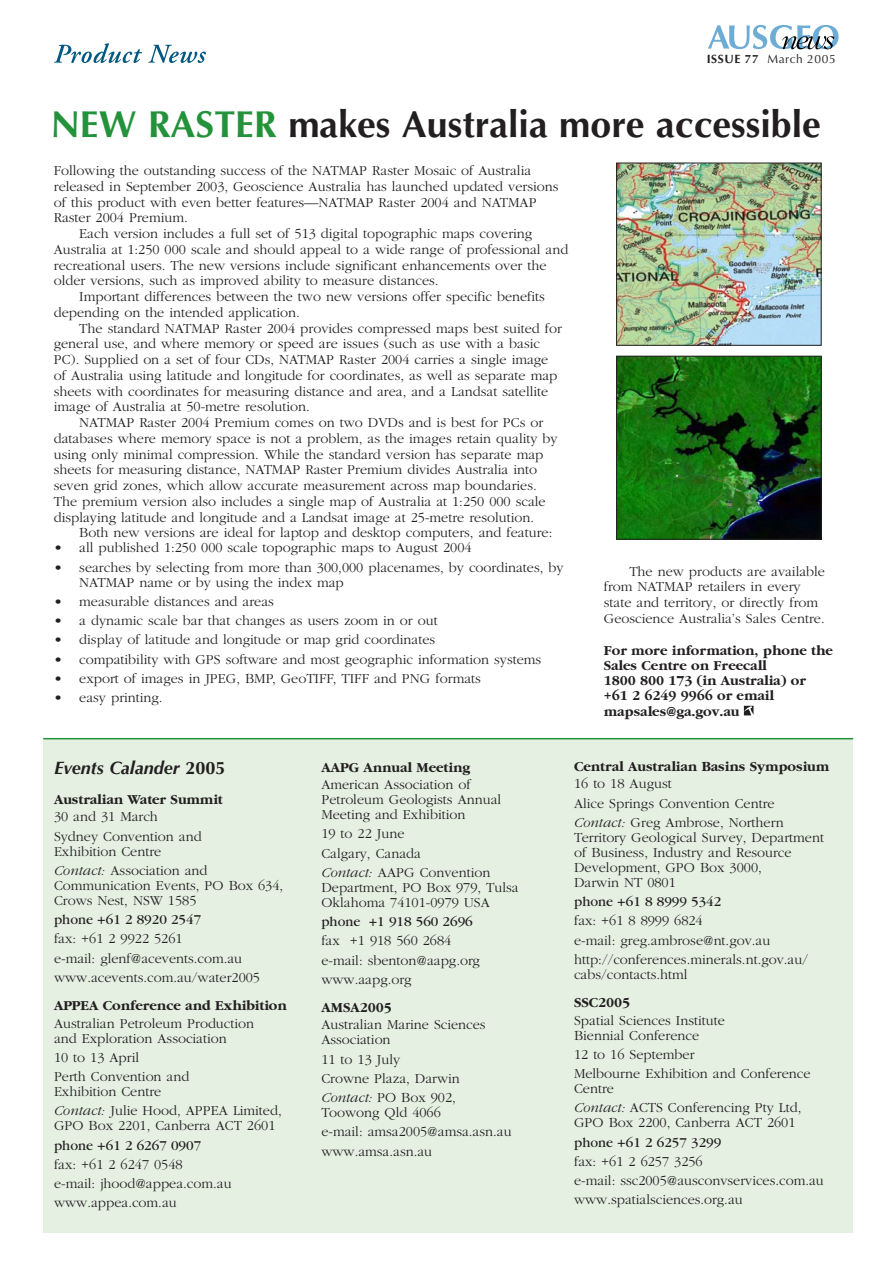
<style>
.page{position:relative;width:893px;height:1263px;background:#fff}
.page>*{position:absolute;margin:0;border:0;box-sizing:border-box;transform-origin:0 0}
.Header_1{font:700 37.5px "Optima";color:#231f20}
.Edit_header2{font:italic 700 18px "Optima";color:#231f20}
.Body__indent{font:300 14.25px/15.8px "Garamond";color:#231f20}
.EC_-_text{font:300 14.25px/15px "Garamond";color:#231f20}
.Dot_points{font:300 14.25px/15px "Garamond";color:#231f20}
.Body__1st_para{font:300 14.25px/15.8px "Garamond";color:#231f20}
.EC_-_header{font:700 14.25px "Garamond";color:#231f20}
.For_information{font:700 14.25px/15.1px "Garamond";color:#231f20}
.EC_-_text-2{font:14.25px "Garamond";color:#231f20}
.t1{font:12px "Optima";letter-spacing:.05em;color:#231f20}
.s1{font-weight:700}
.s2{color:#24923b}
.s3{font-style:normal}
.s4{font-style:italic}
</style>
<div class="page">
<svg style="left:708px;top:25px;width:131px;height:24px"></svg>
<svg style="left:54px;top:43px;width:152px;height:20px"></svg>
<div style="left:43px;top:738px;width:810px;height:494px;background:#e5f0e3"></div>
<img style="left:618px;top:165px;width:201px;height:179px">
<div style="left:616px;top:163px;width:205px;height:183px;border:1px solid #231f20"></div>
<img style="left:618px;top:358px;width:201px;height:180px">
<div style="left:616px;top:356px;width:205px;height:184px;border:1px solid #231f20"></div>
<svg style="left:744px;top:706px;width:9px;height:9px"></svg>
<hr style="left:43px;top:738px;width:810px;height:1px;background:#24923b">
<p class="t1" style="left:707px;top:52px;width:131px"><span class="s1">ISSUE 77</span> March 2005</p>
<p class="Header_1" style="left:51px;top:102px;width:771px"><span class="s2">NEW RASTER</span> makes Australia more accessible</p>
<p class="Body__1st_para" style="left:54px;top:163px;width:506px">Following the outstanding success of the NATMAP Raster Mosaic of Australia released in September 2003, Geoscience Australia has launched updated versions of this product with even better features—NATMAP Raster 2004 and NATMAP Raster 2004 Premium.</p>
<p class="Body__indent" style="left:54px;top:226px;width:516px;text-indent:26px">Each version includes a full set of 513 digital topographic maps covering Australia at 1:250 000 scale and should appeal to a wide range of professional and recreational users. The new versions include significant enhancements over the older versions, such as improved ability to measure distances.</p>
<p class="Body__indent" style="left:54px;top:289px;width:493px;text-indent:26px">Important differences between the two new versions offer specific benefits depending on the intended application.</p>
<p class="Body__indent" style="left:54px;top:320px;width:510px;text-indent:26px">The standard NATMAP Raster 2004 provides compressed maps best suited for general use, and where memory or speed are issues (such as use with a basic PC). Supplied on a set of four CDs, NATMAP Raster 2004 carries a single image of Australia using latitude and longitude for coordinates, as well as separate map sheets with coordinates for measuring distance and area, and a Landsat satellite image of Australia at 50-metre resolution.</p>
<p class="Body__indent" style="left:54px;top:415px;width:505px;text-indent:26px">NATMAP Raster 2004 Premium comes on two DVDs and is best for PCs or databases where memory space is not a problem, as the images retain quality by using only minimal compression. While the standard version has separate map sheets for measuring distance, NATMAP Raster Premium divides Australia into seven grid zones, which allow accurate measurement across map boundaries.<br>The premium version also includes a single map of Australia at 1:250 000 scale displaying latitude and longitude and a Landsat image at 25-metre resolution.</p>
<p class="Body__indent" style="left:79px;top:525px;width:475px">Both new versions are ideal for laptop and desktop computers, and feature:</p>
<p class="Dot_points" style="left:54px;top:541px;width:419px">• all published 1:250 000 scale topographic maps to August 2004</p>
<p class="Dot_points" style="left:79px;top:560px;width:486px;text-indent:-26px">• searches by selecting from more than 300,000 placenames, by coordinates, by<br>NATMAP name or by using the index map</p>
<p class="Dot_points" style="left:54px;top:594px;width:222px">• measurable distances and areas</p>
<p class="Dot_points" style="left:54px;top:613px;width:385px">• a dynamic scale bar that changes as users zoom in or out</p>
<p class="Dot_points" style="left:54px;top:633px;width:383px">• display of latitude and longitude or map grid coordinates</p>
<p class="Dot_points" style="left:54px;top:652px;width:489px">• compatibility with GPS software and most geographic information systems</p>
<p class="Dot_points" style="left:54px;top:671px;width:429px">• export of images in JPEG, BMP, GeoTIFF, TIFF and PNG formats</p>
<p class="Dot_points" style="left:54px;top:690px;width:110px">• easy printing.</p>
<p class="Body__indent" style="left:604px;top:564px;width:223px;text-indent:26px">The new products are available from NATMAP retailers in every state and territory, or directly from Geoscience Australia’s Sales Centre.</p>
<p class="For_information" style="left:604px;top:643px;width:231px">For more information, phone the<br>Sales Centre on Freecall<br>1800 800 173 (in Australia) or +61 2 6249 9966 or email mapsales@ga.gov.au</p>
<p class="Edit_header2" style="left:54px;top:757px;width:173px">Events Calander <span class="s3">2005</span></p>
<p class="EC_-_header" style="left:54px;top:792px;width:170px">Australian Water Summit</p>
<p class="EC_-_text" style="left:54px;top:810px;width:105px">30 and 31 March</p>
<p class="EC_-_text" style="left:54px;top:829px;width:149px">Sydney Convention and<br>Exhibition Centre</p>
<p class="EC_-_text" style="left:54px;top:863px;width:231px"><span class="s4">Contact:</span> Association and<br>Communication Events, PO Box 634,<br>Crows Nest, NSW 1585</p>
<p class="EC_-_text-2" style="left:54px;top:912px;width:149px">phone +61 2 8920 2547</p>
<p class="EC_-_text" style="left:54px;top:932px;width:130px">fax: +61 2 9922 5261</p>
<p class="EC_-_text" style="left:54px;top:951px;width:190px">e-mail: glenf@acevents.com.au</p>
<p class="EC_-_text" style="left:54px;top:970px;width:208px">www.acevents.com.au/water2005</p>
<p class="EC_-_header" style="left:54px;top:998px;width:234px">APPEA Conference and Exhibition</p>
<p class="EC_-_text" style="left:54px;top:1016px;width:202px">Australian Petroleum Production and Exploration Association</p>
<p class="EC_-_text" style="left:54px;top:1050px;width:87px">10 to 13 April</p>
<p class="EC_-_text" style="left:54px;top:1069px;width:137px">Perth Convention and<br>Exhibition Centre</p>
<p class="EC_-_text" style="left:54px;top:1103px;width:229px"><span class="s4">Contact:</span> Julie Hood, APPEA Limited,<br>GPO Box 2201, Canberra ACT 2601</p>
<p class="EC_-_text-2" style="left:54px;top:1138px;width:149px">phone +61 2 6267 0907</p>
<p class="EC_-_text" style="left:54px;top:1157px;width:130px">fax: +61 2 6247 0548</p>
<p class="EC_-_text" style="left:54px;top:1176px;width:179px">e-mail: jhood@appea.com.au</p>
<p class="EC_-_text" style="left:54px;top:1196px;width:124px">www.appea.com.au</p>
<p class="EC_-_header" style="left:321px;top:760px;width:150px">AAPG Annual Meeting</p>
<p class="EC_-_text" style="left:321px;top:777px;width:181px">American Association of<br>Petroleum Geologists Annual<br>Meeting and Exhibition</p>
<p class="EC_-_text" style="left:321px;top:826px;width:85px">19 to 22 June</p>
<p class="EC_-_text" style="left:321px;top:846px;width:101px">Calgary, Canada</p>
<p class="EC_-_text" style="left:321px;top:865px;width:199px"><span class="s4">Contact:</span> AAPG Convention<br>Department, PO Box 979, Tulsa<br>Oklahoma 74101-0979 USA</p>
<p class="EC_-_text-2" style="left:321px;top:914px;width:153px">phone +1 918 560 2696</p>
<p class="EC_-_text" style="left:321px;top:933px;width:131px">fax +1 918 560 2684</p>
<p class="EC_-_text" style="left:321px;top:953px;width:160px">e-mail: sbenton@aapg.org</p>
<p class="EC_-_text" style="left:321px;top:972px;width:92px">www.aapg.org</p>
<p class="EC_-_header" style="left:321px;top:1000px;width:72px">AMSA2005</p>
<p class="EC_-_text" style="left:321px;top:1018px;width:166px">Australian Marine Sciences<br>Association</p>
<p class="EC_-_text" style="left:321px;top:1052px;width:80px">11 to 13 July</p>
<p class="EC_-_text" style="left:321px;top:1071px;width:140px">Crowne Plaza, Darwin</p>
<p class="EC_-_text" style="left:321px;top:1090px;width:136px"><span class="s4">Contact:</span> PO Box 902,<br>Toowong Qld 4066</p>
<p class="EC_-_text" style="left:321px;top:1125px;width:192px">e-mail: amsa2005@amsa.asn.au</p>
<p class="EC_-_text" style="left:321px;top:1144px;width:112px">www.amsa.asn.au</p>
<p class="EC_-_header" style="left:574px;top:759px;width:257px">Central Australian Basins Symposium</p>
<p class="EC_-_text" style="left:574px;top:777px;width:99px">16 to 18 August</p>
<p class="EC_-_text" style="left:574px;top:796px;width:202px">Alice Springs Convention Centre</p>
<p class="EC_-_text" style="left:574px;top:815px;width:251px"><span class="s4">Contact:</span> Greg Ambrose, Northern<br>Territory Geological Survey, Department of Business, Industry and Resource<br>Development, GPO Box 3000,<br>Darwin NT 0801</p>
<p class="EC_-_text-2" style="left:574px;top:894px;width:149px">phone +61 8 8999 5342</p>
<p class="EC_-_text" style="left:574px;top:914px;width:130px">fax: +61 8 8999 6824</p>
<p class="EC_-_text" style="left:574px;top:933px;width:198px">e-mail: greg.ambrose@nt.gov.au</p>
<p class="EC_-_text" style="left:574px;top:952px;width:236px">http://conferences.minerals.nt.gov.au/ cabs/contacts.html</p>
<p class="EC_-_header" style="left:574px;top:995px;width:58px">SSC2005</p>
<p class="EC_-_text" style="left:574px;top:1013px;width:152px">Spatial Sciences Institute<br>Biennial Conference</p>
<p class="EC_-_text" style="left:574px;top:1047px;width:122px">12 to 16 September</p>
<p class="EC_-_text" style="left:574px;top:1066px;width:238px">Melbourne Exhibition and Conference<br>Centre</p>
<p class="EC_-_text" style="left:574px;top:1100px;width:229px"><span class="s4">Contact:</span> ACTS Conferencing Pty Ltd,<br>GPO Box 2200, Canberra ACT 2601</p>
<p class="EC_-_text-2" style="left:574px;top:1135px;width:149px">phone +61 2 6257 3299</p>
<p class="EC_-_text" style="left:574px;top:1154px;width:130px">fax: +61 2 6257 3256</p>
<p class="EC_-_text" style="left:574px;top:1173px;width:251px">e-mail: ssc2005@ausconvservices.com.au</p>
<p class="EC_-_text" style="left:574px;top:1192px;width:170px">www.spatialsciences.org.au</p>
</div>
